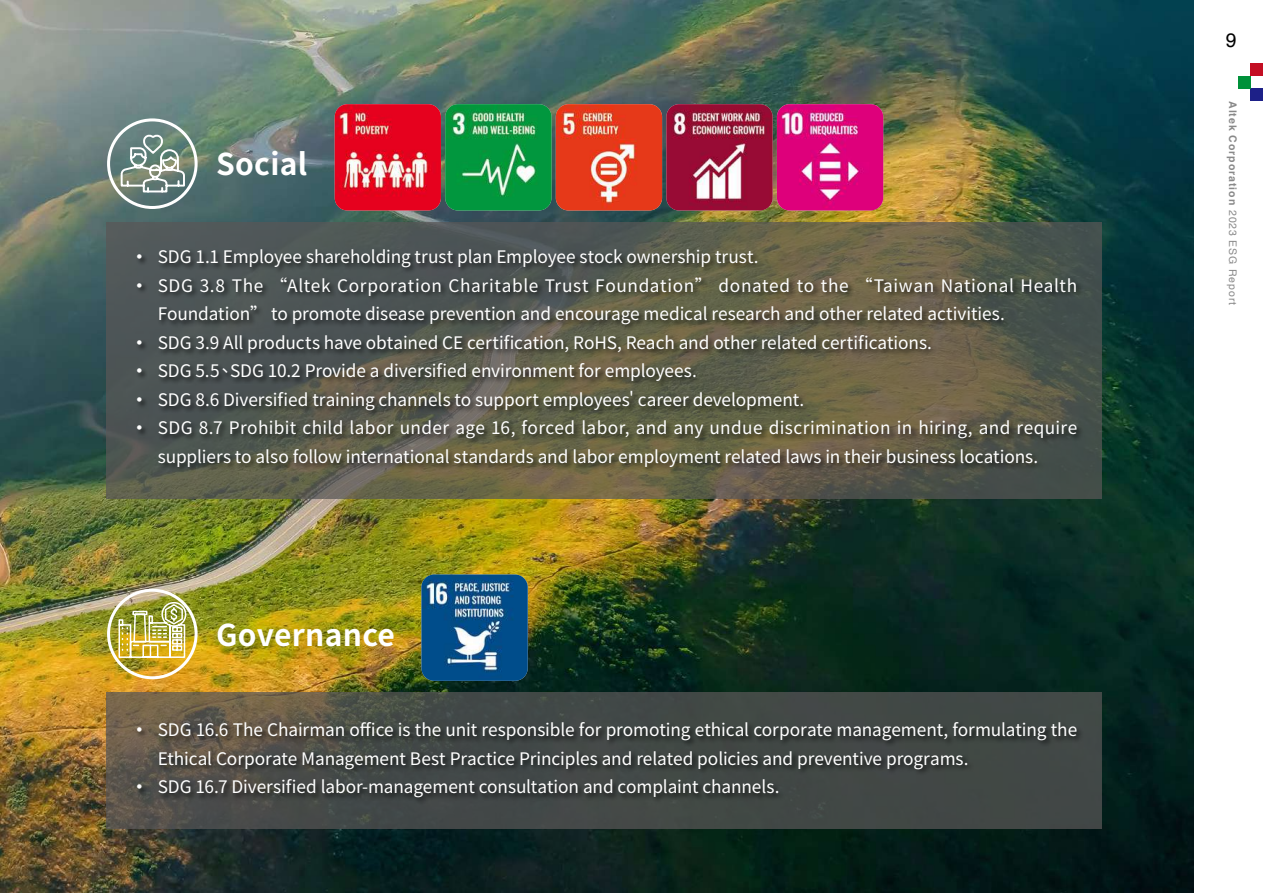
<style>
.page{position:relative;width:1263px;height:893px;background:#fff}
.page>*{position:absolute;margin:0;border:0;box-sizing:border-box;transform-origin:0 0}
.t1{font:700 30px "Noto Sans CJ Ktc";letter-spacing:.01em;color:#fff}
.t2{font:19.5px "Helvetica";color:#000}
.t3{font:17.25px "Noto Sans CJ Ktc";letter-spacing:-.005em;color:#fff}
.t4{font:17.25px "Noto Sans CJ Ktc";letter-spacing:.02em;color:#fff}
.t5{font:17.25px "Noto Sans CJ Ktc";letter-spacing:.035em;color:#fff}
.t6{font:700 10.5px "Helvetica";letter-spacing:.095em;color:#898989}
.s1{font-family:"Source Han Sans TC";font-weight:700}
.s2{font-weight:400}
</style>
<div class="page">
<img style="left:0;top:0;width:1193px;height:893px">
<svg style="left:455px;top:884px;width:739px;height:9px;background:#051a17"></svg>
<div style="left:1251px;top:88px;width:12px;height:12px;background:#1d2088"></div>
<div style="left:1238px;top:76px;width:13px;height:12px;background:#00913a"></div>
<div style="left:1251px;top:64px;width:12px;height:12px;background:#c30e23"></div>
<svg style="left:106px;top:222px;width:995px;height:276px;background:#585a4f"></svg>
<svg style="left:106px;top:692px;width:995px;height:137px;background:#4a4c47"></svg>
<div style="left:136px;top:248px;width:948px;height:226px;background:#000;opacity:.75"></div>
<img style="left:421px;top:574px;width:107px;height:107px">
<img style="left:335px;top:104px;width:106px;height:106px">
<img style="left:445px;top:104px;width:106px;height:106px">
<img style="left:556px;top:104px;width:106px;height:106px">
<img style="left:666px;top:104px;width:107px;height:106px">
<img style="left:777px;top:104px;width:106px;height:106px">
<div style="left:107px;top:118px;width:91px;height:91px;border:3px solid #fff;border-radius:50%"></div>
<svg style="left:120px;top:132px;width:66px;height:61px;background:#899d94"></svg>
<div style="left:136px;top:721px;width:948px;height:83px;background:#000;opacity:.75"></div>
<div style="left:107px;top:589px;width:91px;height:90px;border:3px solid #fff;border-radius:50%"></div>
<img style="left:118px;top:601px;width:69px;height:58px">
<h1 class="t1" style="left:216px;top:147px;width:93px">Social</h1>
<p class="t3" style="left:131px;top:247px;width:629px"><span class="s1">·</span> SDG 1.1 Employee shareholding trust plan Employee stock ownership trust.</p>
<p class="t5" style="left:131px;top:276px;width:948px"><span class="s1">·</span> SDG 3.8 The “Altek Corporation Charitable Trust Foundation” donated to the “Taiwan National Health</p>
<p class="t3" style="left:158px;top:304px;width:848px">Foundation” to promote disease prevention and encourage medical research and other related activities.</p>
<p class="t3" style="left:131px;top:333px;width:803px"><span class="s1">·</span> SDG 3.9 All products have obtained CE certification, RoHS, Reach and other related certifications.</p>
<p class="t3" style="left:131px;top:361px;width:568px"><span class="s1">·</span> SDG 5.5、SDG 10.2 Provide a diversified environment for employees.</p>
<p class="t3" style="left:131px;top:390px;width:675px"><span class="s1">·</span> SDG 8.6 Diversified training channels to support employees' career development.</p>
<p class="t4" style="left:131px;top:418px;width:948px"><span class="s1">·</span> SDG 8.7 Prohibit child labor under age 16, forced labor, and any undue discrimination in hiring, and require</p>
<p class="t3" style="left:158px;top:447px;width:882px">suppliers to also follow international standards and labor employment related laws in their business locations.</p>
<h1 class="t1" style="left:216px;top:618px;width:180px">Governance</h1>
<p class="t3" style="left:131px;top:720px;width:948px"><span class="s1">·</span> SDG 16.6 The Chairman office is the unit responsible for promoting ethical corporate management, formulating the</p>
<p class="t3" style="left:158px;top:749px;width:812px">Ethical Corporate Management Best Practice Principles and related policies and preventive programs.</p>
<p class="t3" style="left:131px;top:777px;width:650px"><span class="s1">·</span> SDG 16.7 Diversified labor-management consultation and complaint channels.</p>
<p class="t2" style="left:1226px;top:25px;width:12px">9</p>
<p class="t6" style="left:1239px;top:101px;width:206px;rotate:90deg">Altek Corporation <span class="s2">2023 ESG Report</span></p>
</div>
